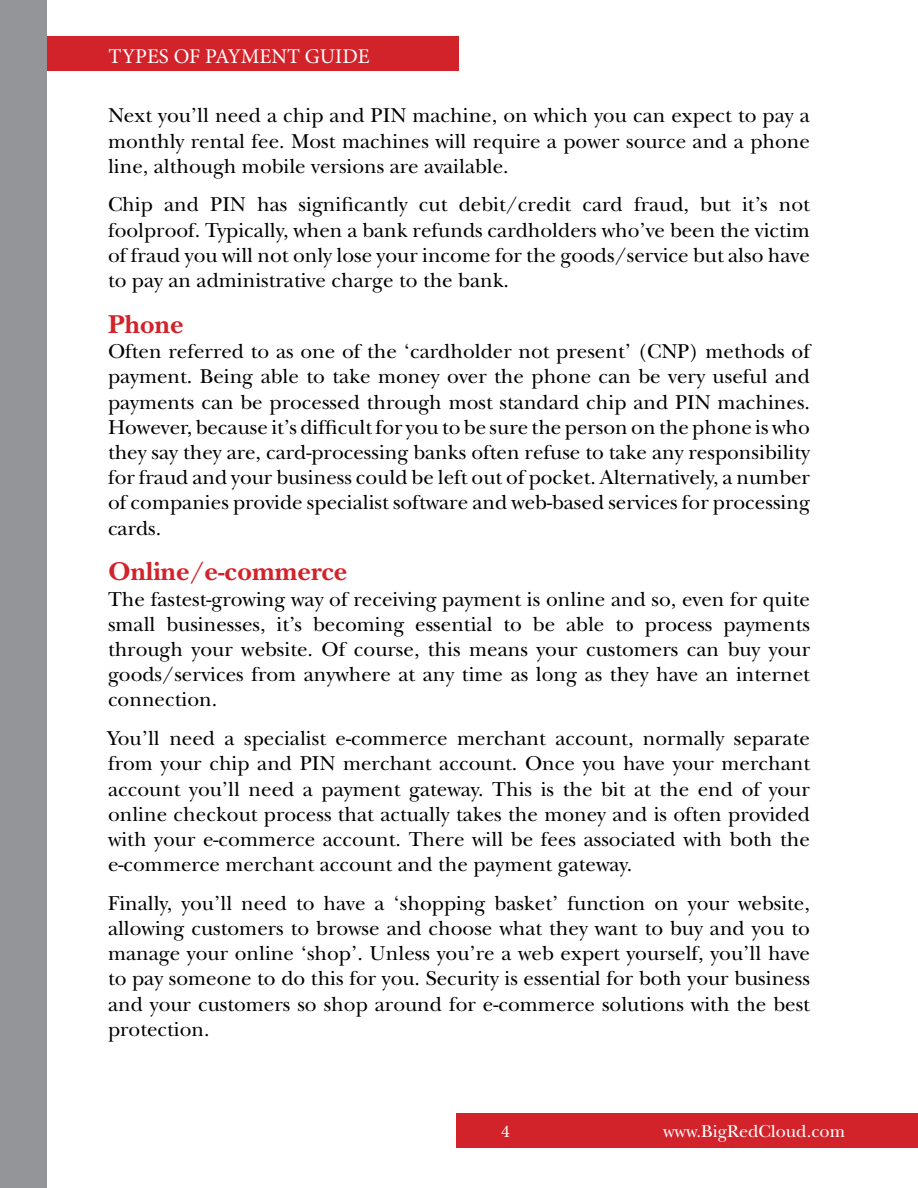
<style>
.page{position:relative;width:918px;height:1188px;background:#fff}
.page>*{position:absolute;margin:0;border:0;box-sizing:border-box;transform-origin:0 0}
.t1{font:700 27px "New Baskerville Std";color:#d2232a}
.t2{font:21px/25.2px "New Baskerville Std";color:#000;text-align:justify}
.t3{font:21px "Minion Pro";color:#fff}
.t4{font:18px "New Baskerville Std";color:#fff}
.t5{font:18px "Minion Pro";color:#fff}
</style>
<div class="page">
<div style="left:0;top:36px;width:459px;height:34px;background:#d2232a"></div>
<div style="left:456px;top:1113px;width:462px;height:35px;background:#d2232a"></div>
<div style="left:0;top:0;width:47px;height:1188px;background:#939598"></div>
<p class="t3" style="left:108px;top:42px;width:263px">TYPES OF PAYMENT GUIDE</p>
<p class="t2" style="left:108px;top:103px;width:704px">Next you’ll need a chip and PIN machine, on which you can expect to pay a monthly rental fee. Most machines will require a power source and a phone line, although mobile versions are available.</p>
<p class="t2" style="left:108px;top:192px;width:704px">Chip and PIN has significantly cut debit/credit card fraud, but it’s not foolproof. Typically, when a bank refunds cardholders who’ve been the victim of fraud you will not only lose your income for the goods/service but also have to pay an administrative charge to the bank.</p>
<p class="t1" style="left:108px;top:308px;width:77px">Phone</p>
<p class="t2" style="left:108px;top:339px;width:704px">Often referred to as one of the ‘cardholder not present’ (CNP) methods of payment. Being able to take money over the phone can be very useful and payments can be processed through most standard chip and PIN machines.<br>However, because it’s difficult for you to be sure the person on the phone is who they say they are, card-processing banks often refuse to take any responsibility for fraud and your business could be left out of pocket. Alternatively, a number of companies provide specialist software and web-based services for processing cards.</p>
<p class="t1" style="left:108px;top:556px;width:241px">Online/e-commerce</p>
<p class="t2" style="left:108px;top:586px;width:704px">The fastest-growing way of receiving payment is online and so, even for quite small businesses, it’s becoming essential to be able to process payments through your website. Of course, this means your customers can buy your goods/services from anywhere at any time as long as they have an internet connection.</p>
<p class="t2" style="left:108px;top:726px;width:704px">You’ll need a specialist e-commerce merchant account, normally separate from your chip and PIN merchant account. Once you have your merchant account you’ll need a payment gateway. This is the bit at the end of your online checkout process that actually takes the money and is often provided with your e-commerce account. There will be fees associated with both the e-commerce merchant account and the payment gateway.</p>
<p class="t2" style="left:108px;top:891px;width:704px">Finally, you’ll need to have a ‘shopping basket’ function on your website, allowing customers to browse and choose what they want to buy and you to manage your online ‘shop’. Unless you’re a web expert yourself, you’ll have to pay someone to do this for you. Security is essential for both your business and your customers so shop around for e-commerce solutions with the best protection.</p>
<p class="t5" style="left:501px;top:1119px;width:10px">4</p>
<p class="t4" style="left:663px;top:1121px;width:184px">www.BigRedCloud.com</p>
</div>
